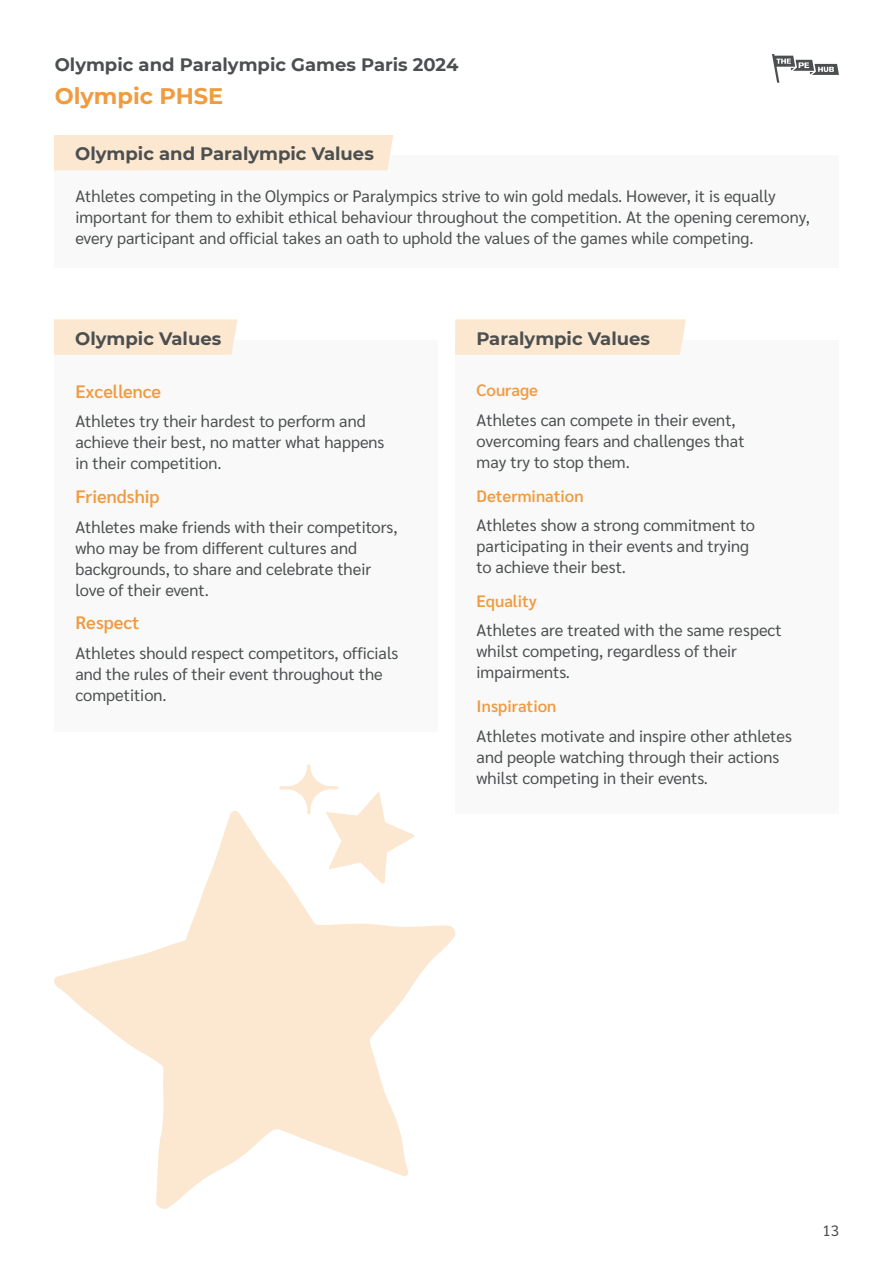
<style>
.page{position:relative;width:893px;height:1263px;background:#fff}
.page>*{position:absolute;margin:0;border:0;box-sizing:border-box;transform-origin:0 0}
.t1{font:700 22.5px "Montserrat";color:#f09b40}
.t2{font:700 18px "Montserrat";color:#4c4f50}
.t3{font:600 18px "Sarabun";color:#f09b40}
.t4{font:16.5px/21px "Sarabun";color:#4c4f50}
.t5{font:600 16.5px "Sarabun";color:#f09b40}
.t6{font:15px "Sarabun";color:#4c4f50}
</style>
<div class="page">
<svg style="left:772px;top:54px;width:67px;height:29px"></svg>
<div style="left:54px;top:156px;width:785px;height:112px;background:#f9f9f9"></div>
<div style="left:54px;top:340px;width:384px;height:392px;background:#f9f9f9"></div>
<div style="left:455px;top:340px;width:384px;height:473px;background:#f9f9f9"></div>
<div style="left:54px;top:135px;width:339px;height:35px;background:#fce8d1"></div>
<svg style="left:54px;top:319px;width:183px;height:36px;background:#fbe8d2"></svg>
<div style="left:455px;top:319px;width:231px;height:36px;background:#fce8d1"></div>
<svg style="left:54px;top:811px;width:402px;height:398px"></svg>
<svg style="left:279px;top:764px;width:136px;height:120px"></svg>
<p class="t2" style="left:55px;top:52px;width:405px">Olympic and Paralympic Games Paris 2024</p>
<p class="t1" style="left:55px;top:80px;width:170px">Olympic PHSE</p>
<p class="t2" style="left:75px;top:141px;width:300px">Olympic and Paralympic Values</p>
<p class="t4" style="left:75px;top:186px;width:736px">Athletes competing in the Olympics or Paralympics strive to win gold medals. However, it is equally important for them to exhibit ethical behaviour throughout the competition. At the opening ceremony, every participant and official takes an oath to uphold the values of the games while competing.</p>
<p class="t2" style="left:75px;top:325px;width:148px">Olympic Values</p>
<p class="t2" style="left:476px;top:325px;width:175px">Paralympic Values</p>
<p class="t3" style="left:75px;top:381px;width:87px">Excellence</p>
<p class="t4" style="left:75px;top:411px;width:311px">Athletes try their hardest to perform and achieve their best, no matter what happens in their competition.</p>
<p class="t3" style="left:75px;top:486px;width:86px">Friendship</p>
<p class="t4" style="left:75px;top:516px;width:324px">Athletes make friends with their competitors, who may be from different cultures and backgrounds, to share and celebrate their love of their event.</p>
<p class="t3" style="left:75px;top:613px;width:66px">Respect</p>
<p class="t4" style="left:75px;top:643px;width:324px">Athletes should respect competitors, officials and the rules of their event throughout the competition.</p>
<p class="t5" style="left:477px;top:381px;width:63px">Courage</p>
<p class="t4" style="left:477px;top:410px;width:269px">Athletes can compete in their event, overcoming fears and challenges that may try to stop them.</p>
<p class="t5" style="left:477px;top:486px;width:108px">Determination</p>
<p class="t4" style="left:477px;top:515px;width:280px">Athletes show a strong commitment to participating in their events and trying to achieve their best.</p>
<p class="t5" style="left:477px;top:591px;width:62px">Equality</p>
<p class="t4" style="left:477px;top:620px;width:306px">Athletes are treated with the same respect whilst competing, regardless of their impairments.</p>
<p class="t5" style="left:477px;top:697px;width:81px">Inspiration</p>
<p class="t4" style="left:477px;top:725px;width:317px">Athletes motivate and inspire other athletes and people watching through their actions whilst competing in their events.</p>
<p class="t6" style="left:822px;top:1222px;width:18px">13</p>
</div>
